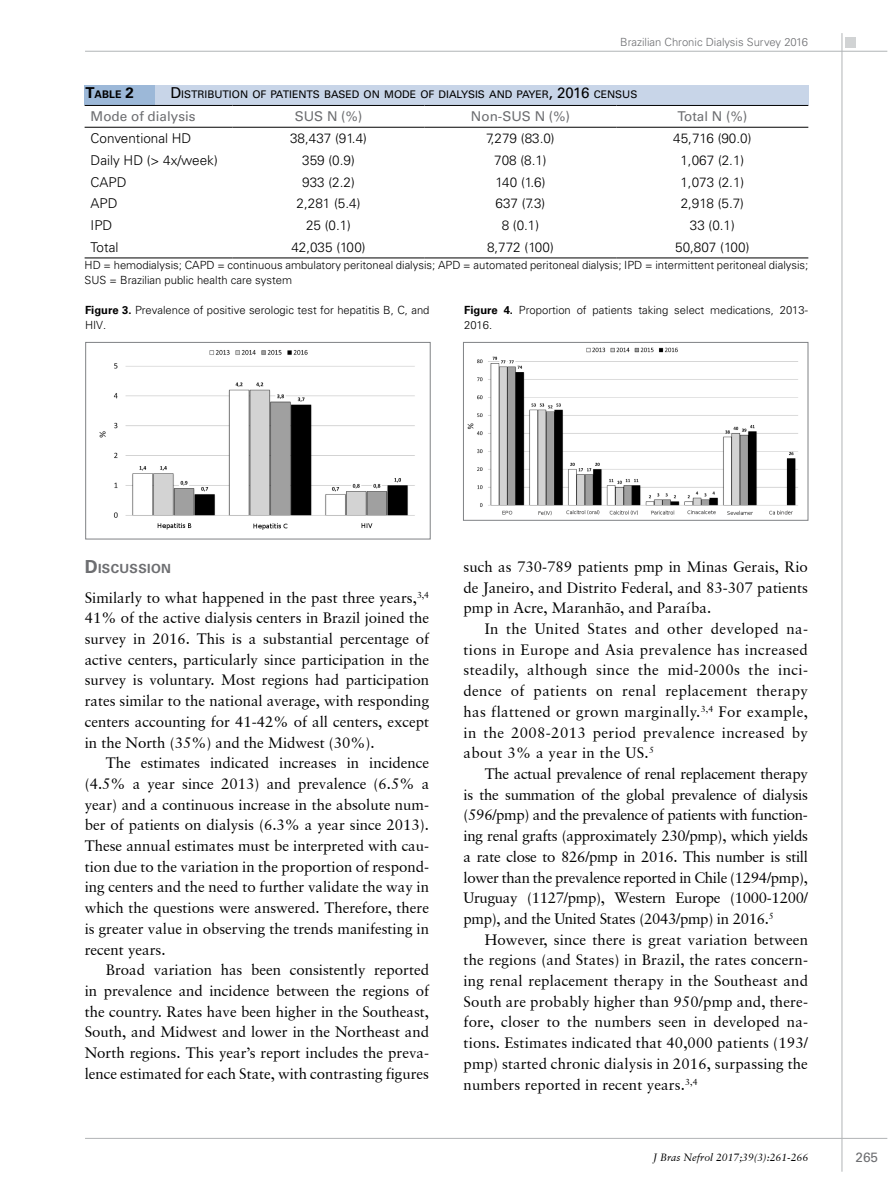
<style>
.page{position:relative;width:893px;height:1191px;background:#fff}
.page>*{position:absolute;margin:0;border:0;box-sizing:border-box;transform-origin:0 0}
.t1{font:15px/20.7px "Garamond Retrospective S Si";color:#000;text-align:justify}
.t2{font:300 13.5px "Univers LT Std";color:#000}
.t3{font:13.5px "Univers LT Std";color:#6d6e71}
.t4{font:700 12.6px "Univers LT Std";letter-spacing:.03em;color:#6d6e71}
.t5{font:300 11.25px/14.2px "Univers LT Std";color:#000}
.t6{font:300 11.25px "Univers LT Std";color:#6d6e71}
.t7{font:10.5px "Univers LT Std";color:#000}
.t8{font:italic 10.5px "Garamond Retrospective S Si";color:#000}
.t9{font:700 10.5px "Univers LT Std";color:#000}
.s1{font-size:15px}
.s2{font-weight:400;font-size:15px}
.s3{font-weight:700}
.s4{font-size:18px}
</style>
<div class="page">
<div style="left:845px;top:37px;width:11px;height:11px;background:#d1d3d4"></div>
<hr style="left:85px;top:51px;width:802px;height:1px;background:#b1b4b6">
<hr style="left:842px;top:33px;width:1px;height:1138px;background:#b1b4b6">
<hr style="left:85px;top:1138px;width:802px;height:1px;background:#b1b4b6">
<div style="left:85px;top:85px;width:723px;height:20px;background:#c8d5e8"></div>
<div style="left:85px;top:85px;width:70px;height:20px;background:#9cb8d8"></div>
<hr style="left:85px;top:105px;width:148px;height:1px;background:#000">
<hr style="left:233px;top:105px;width:191px;height:1px;background:#000">
<hr style="left:424px;top:105px;width:192px;height:1px;background:#000">
<hr style="left:616px;top:105px;width:192px;height:1px;background:#000">
<hr style="left:85px;top:127px;width:148px;height:1px;background:#000">
<hr style="left:233px;top:127px;width:191px;height:1px;background:#000">
<hr style="left:424px;top:127px;width:192px;height:1px;background:#000">
<hr style="left:616px;top:127px;width:192px;height:1px;background:#000">
<hr style="left:85px;top:258px;width:148px;height:1px;background:#000">
<hr style="left:233px;top:258px;width:191px;height:1px;background:#000">
<hr style="left:424px;top:258px;width:192px;height:1px;background:#000">
<hr style="left:616px;top:258px;width:192px;height:1px;background:#000">
<img style="left:99px;top:350px;width:316px;height:180px">
<div style="left:85px;top:342px;width:345px;height:197px;border:1px solid #808285"></div>
<img style="left:467px;top:347px;width:331px;height:169px">
<div style="left:463px;top:342px;width:345px;height:178px;border:1px solid #808285"></div>
<p class="t6" style="left:620px;top:36px;width:189px">Brazilian Chronic Dialysis Survey 2016</p>
<p class="t9" style="left:85px;top:88px;width:73px"><span class="s1">T</span>ABLE <span class="s1">2</span> <span class="s2">D</span></p>
<p class="t7" style="left:181px;top:88px;width:458px">ISTRIBUTION OF PATIENTS BASED ON MODE OF DIALYSIS AND PAYER<span class="s1">, 2016</span> CENSUS</p>
<p class="t3" style="left:91px;top:108px;width:107px">Mode of dialysis</p>
<p class="t3" style="left:295px;top:108px;width:69px">SUS N (%)</p>
<p class="t3" style="left:471px;top:108px;width:101px">Non-SUS N (%)</p>
<p class="t3" style="left:677px;top:108px;width:71px">Total N (%)</p>
<p class="t2" style="left:91px;top:130px;width:102px">Conventional HD</p>
<p class="t2" style="left:290px;top:130px;width:78px">38,437 (91.4)</p>
<p class="t2" style="left:486px;top:130px;width:70px">7,279 (83.0)</p>
<p class="t2" style="left:673px;top:130px;width:80px">45,716 (90.0)</p>
<p class="t2" style="left:91px;top:152px;width:129px">Daily HD (&gt; 4x/week)</p>
<p class="t2" style="left:302px;top:152px;width:54px">359 (0.9)</p>
<p class="t2" style="left:494px;top:152px;width:54px">708 (8.1)</p>
<p class="t2" style="left:680px;top:152px;width:65px">1,067 (2.1)</p>
<p class="t2" style="left:91px;top:174px;width:38px">CAPD</p>
<p class="t2" style="left:302px;top:174px;width:54px">933 (2.2)</p>
<p class="t2" style="left:495px;top:174px;width:51px">140 (1.6)</p>
<p class="t2" style="left:680px;top:174px;width:65px">1,073 (2.1)</p>
<p class="t2" style="left:91px;top:195px;width:29px">APD</p>
<p class="t2" style="left:297px;top:195px;width:65px">2,281 (5.4)</p>
<p class="t2" style="left:496px;top:195px;width:51px">637 (7.3)</p>
<p class="t2" style="left:681px;top:195px;width:65px">2,918 (5.7)</p>
<p class="t2" style="left:91px;top:217px;width:23px">IPD</p>
<p class="t2" style="left:306px;top:217px;width:47px">25 (0.1)</p>
<p class="t2" style="left:502px;top:217px;width:39px">8 (0.1)</p>
<p class="t2" style="left:690px;top:217px;width:47px">33 (0.1)</p>
<p class="t2" style="left:91px;top:239px;width:29px">Total</p>
<p class="t2" style="left:291px;top:239px;width:76px">42,035 (100)</p>
<p class="t2" style="left:487px;top:239px;width:68px">8,772 (100)</p>
<p class="t2" style="left:675px;top:239px;width:76px">50,807 (100)</p>
<p class="t5" style="left:85px;top:258px;width:725px">HD = hemodialysis; CAPD = continuous ambulatory peritoneal dialysis; APD = automated peritoneal dialysis; IPD = intermittent peritoneal dialysis;<br>SUS = Brazilian public health care system</p>
<p class="t5" style="left:85px;top:303px;width:346px"><span class="s3">Figure 3.</span> Prevalence of positive serologic test for hepatitis B, C, and<br>HIV.</p>
<p class="t5" style="left:464px;top:303px;width:345px"><span class="s3">Figure 4.</span> Proportion of patients taking select medications, 2013-<br>2016.</p>
<p class="t4" style="left:85px;top:561px;width:88px"><span class="s4">D</span>ISCUSSION</p>
<p class="t1" style="left:85px;top:587px;width:346px">Similarly to what happened in the past three years,<sup>3,4<br></sup>41% of the active dialysis centers in Brazil joined the survey in 2016. This is a substantial percentage of active centers, particularly since participation in the survey is voluntary. Most regions had participation rates similar to the national average, with responding centers accounting for 41-42% of all centers, except in the North (35%) and the Midwest (30%).</p>
<p class="t1" style="left:85px;top:752px;width:346px;text-indent:21px">The estimates indicated increases in incidence (4.5% a year since 2013) and prevalence (6.5% a year) and a continuous increase in the absolute num&shy;ber of patients on dialysis (6.3% a year since 2013).<br>These annual estimates must be interpreted with cau&shy;tion due to the variation in the proportion of respond&shy;ing centers and the need to further validate the way in which the questions were answered. Therefore, there is greater value in observing the trends manifesting in recent years.</p>
<p class="t1" style="left:85px;top:959px;width:346px;text-indent:21px">Broad variation has been consistently reported in prevalence and incidence between the regions of the country. Rates have been higher in the Southeast, South, and Midwest and lower in the Northeast and North regions. This year’s report includes the preva&shy;lence estimated for each State, with contrasting figures</p>
<p class="t1" style="left:464px;top:556px;width:346px">such as 730-789 patients pmp in Minas Gerais, Rio de Janeiro, and Distrito Federal, and 83-307 patients pmp in Acre, Maranhão, and Paraíba.</p>
<p class="t1" style="left:464px;top:618px;width:346px;text-indent:21px">In the United States and other developed na&shy;tions in Europe and Asia prevalence has increased steadily, although since the mid-2000s the inci&shy;dence of patients on renal replacement therapy has flattened or grown marginally.<sup>3,4</sup> For example, in the 2008-2013 period prevalence increased by about 3% a year in the US.<sup>5</sup></p>
<p class="t1" style="left:464px;top:763px;width:346px;text-indent:21px">The actual prevalence of renal replacement therapy is the summation of the global prevalence of dialysis (596/pmp) and the prevalence of patients with function&shy;ing renal grafts (approximately 230/pmp), which yields a rate close to 826/pmp in 2016. This number is still lower than the prevalence reported in Chile (1294/pmp), Uruguay (1127/pmp), Western Europe (1000-1200/ pmp), and the United States (2043/pmp) in 2016.<sup>5</sup></p>
<p class="t1" style="left:464px;top:929px;width:346px;text-indent:21px">However, since there is great variation between the regions (and States) in Brazil, the rates concern&shy;ing renal replacement therapy in the Southeast and South are probably higher than 950/pmp and, there&shy;fore, closer to the numbers seen in developed na&shy;tions. Estimates indicated that 40,000 patients (193/ pmp) started chronic dialysis in 2016, surpassing the numbers reported in recent years.<sup>3,4</sup></p>
<p class="t8" style="left:653px;top:1151px;width:157px">J Bras Nefrol 2017;39(3):261-266</p>
<p class="t3" style="left:855px;top:1149px;width:24px">265</p>
</div>
